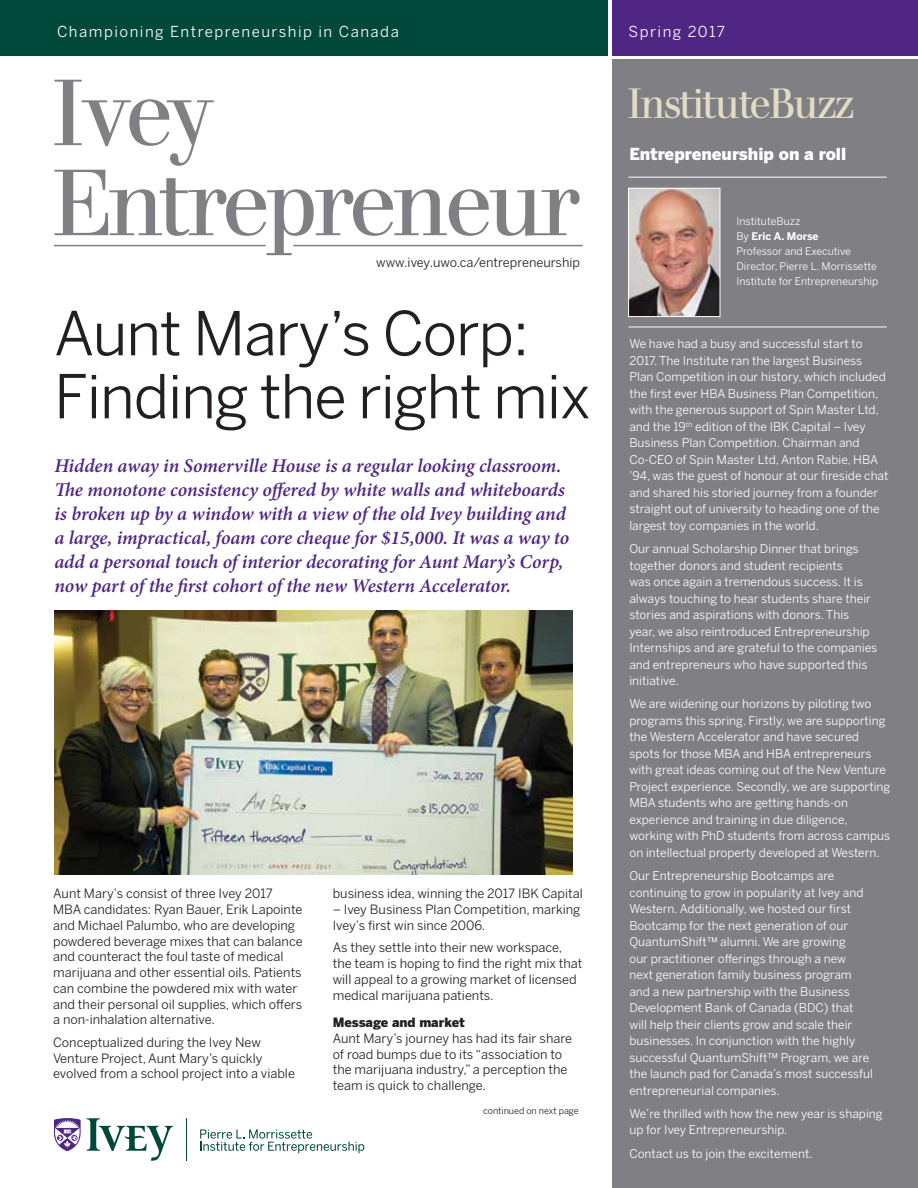
<style>
.page{position:relative;width:918px;height:1188px;background:#fff}
.page>*{position:absolute;margin:0;border:0;box-sizing:border-box;transform-origin:0 0}
.t1{font:93px/90px "Walbaum SHOP";letter-spacing:-.01em;color:#807f83}
.t2{font:60px/63px "Benton Sans";letter-spacing:-.02em;color:#231f20}
.t3{font:42px "Walbaum SHOP";letter-spacing:-.01em;color:#e3dcc4}
.t4{font:italic 600 19.5px/24px "Minion Pro";letter-spacing:-.005em;color:#4f2683}
.t5{font:900 16.5px "Benton Sans";color:#fff}
.t6{font:15px "Benton Sans";letter-spacing:.1em;color:#fff}
.t7{font:12.75px/15.8px "Benton Sans";color:#231f20}
.t8{font:900 12.75px "Benton Sans";color:#231f20}
.t9{font:12px/16.5px "Benton Sans";color:#fff}
.t10{font:10.5px/15px "Benton Sans";color:#fff}
.t11{font:9px "Benton Sans";color:#231f20}
.s1{font-weight:700}
</style>
<div class="page">
<div style="left:612px;top:60px;width:306px;height:1128px;background:#807f83"></div>
<div style="left:0;top:0;width:608px;height:55px;background:#00483a"></div>
<div style="left:612px;top:0;width:306px;height:55px;background:#4f2683"></div>
<svg style="left:54px;top:1118px;width:27px;height:33px"></svg>
<svg style="left:87px;top:1118px;width:86px;height:43px"></svg>
<hr style="left:186px;top:1118px;width:1px;height:43px;background:#00483a">
<svg style="left:200px;top:1129px;width:164px;height:24px"></svg>
<hr style="left:54px;top:245px;width:212px;height:1px;background:#807f83">
<hr style="left:293px;top:245px;width:290px;height:1px;background:#807f83">
<hr style="left:629px;top:177px;width:258px;height:1px;background:#fff">
<hr style="left:629px;top:327px;width:258px;height:1px;background:#fff">
<img style="left:630px;top:190px;width:88px;height:125px">
<div style="left:628px;top:188px;width:92px;height:129px;border:1px solid #fff"></div>
<img style="left:54px;top:611px;width:518px;height:264px">
<p class="t6" style="left:57px;top:23px;width:343px">Championing Entrepreneurship in Canada</p>
<p class="t6" style="left:629px;top:23px;width:98px">Spring 2017</p>
<h1 class="t1" style="left:54px;top:69px;width:527px">Ivey<br>Entrepreneur</h1>
<p class="t7" style="left:376px;top:254px;width:205px">www.ivey.uwo.ca/entrepreneurship</p>
<h2 class="t2" style="left:54px;top:301px;width:538px">Aunt Mary’s Corp:<br>Finding the right mix</h2>
<p class="t4" style="left:54px;top:454px;width:516px">Hidden away in Somerville House is a regular looking classroom.<br>The monotone consistency offered by white walls and whiteboards is broken up by a window with a view of the old Ivey building and a large, impractical, foam core cheque for $15,000. It was a way to add a personal touch of interior decorating for Aunt Mary’s Corp, now part of the first cohort of the new Western Accelerator.</p>
<p class="t7" style="left:53px;top:886px;width:251px">Aunt Mary’s consist of three Ivey 2017<br>MBA candidates: Ryan Bauer, Erik Lapointe and Michael Palumbo, who are developing powdered beverage mixes that can balance and counteract the foul taste of medical marijuana and other essential oils. Patients can combine the powdered mix with water and their personal oil supplies, which offers a non-inhalation alternative.</p>
<p class="t7" style="left:53px;top:1034px;width:243px">Conceptualized during the Ivey New<br>Venture Project, Aunt Mary’s quickly evolved from a school project into a viable</p>
<p class="t7" style="left:333px;top:886px;width:252px">business idea, winning the 2017 IBK Capital</p>
<p class="t7" style="left:333px;top:902px;width:249px">– Ivey Business Plan Competition, marking<br>Ivey’s first win since 2006.</p>
<p class="t7" style="left:333px;top:940px;width:251px">As they settle into their new workspace, the team is hoping to find the right mix that will appeal to a growing market of licensed medical marijuana patients.</p>
<p class="t8" style="left:333px;top:1015px;width:134px">Message and market</p>
<p class="t7" style="left:333px;top:1030px;width:241px">Aunt Mary’s journey has had its fair share of road bumps due to its “association to the marijuana industry,” a perception the team is quick to challenge.</p>
<p class="t11" style="left:483px;top:1105px;width:97px">continued on next page</p>
<h3 class="t3" style="left:629px;top:80px;width:227px">InstituteBuzz</h3>
<h3 class="t5" style="left:629px;top:144px;width:218px">Entrepreneurship on a roll</h3>
<p class="t10" style="left:737px;top:213px;width:143px">InstituteBuzz<br>By <span class="s1">Eric A. Morse<br></span>Professor and Executive<br>Director, Pierre L. Morrissette<br>Institute for Entrepreneurship</p>
<p class="t9" style="left:629px;top:336px;width:261px">We have had a busy and successful start to 2017. The Institute ran the largest Business Plan Competition in our history, which included the first ever HBA Business Plan Competition, with the generous support of Spin Master Ltd, and the 19<sup>th</sup> edition of the IBK Capital – Ivey Business Plan Competition. Chairman and Co-CEO of Spin Master Ltd, Anton Rabie, HBA ’94, was the guest of honour at our fireside chat and shared his storied journey from a founder straight out of university to heading one of the largest toy companies in the world.</p>
<p class="t9" style="left:629px;top:540px;width:249px">Our annual Scholarship Dinner that brings together donors and student recipients<br>was once again a tremendous success. It is always touching to hear students share their stories and aspirations with donors. This year, we also reintroduced Entrepreneurship Internships and are grateful to the companies and entrepreneurs who have supported this initiative.</p>
<p class="t9" style="left:629px;top:696px;width:262px">We are widening our horizons by piloting two programs this spring. Firstly, we are supporting the Western Accelerator and have secured spots for those MBA and HBA entrepreneurs with great ideas coming out of the New Venture Project experience. Secondly, we are supporting MBA students who are getting hands-on experience and training in due diligence, working with PhD students from across campus on intellectual property developed at Western.</p>
<p class="t9" style="left:629px;top:867px;width:245px">Our Entrepreneurship Bootcamps are continuing to grow in popularity at Ivey and Western. Additionally, we hosted our first Bootcamp for the next generation of our QuantumShift™ alumni. We are growing<br>our practitioner offerings through a new<br>next generation family business program and a new partnership with the Business Development Bank of Canada (BDC) that will help their clients grow and scale their businesses. In conjunction with the highly successful QuantumShift™ Program, we are the launch pad for Canada’s most successful entrepreneurial companies.</p>
<p class="t9" style="left:629px;top:1105px;width:255px">We’re thrilled with how the new year is shaping up for Ivey Entrepreneurship.</p>
<p class="t9" style="left:629px;top:1145px;width:185px">Contact us to join the excitement.</p>
</div>
